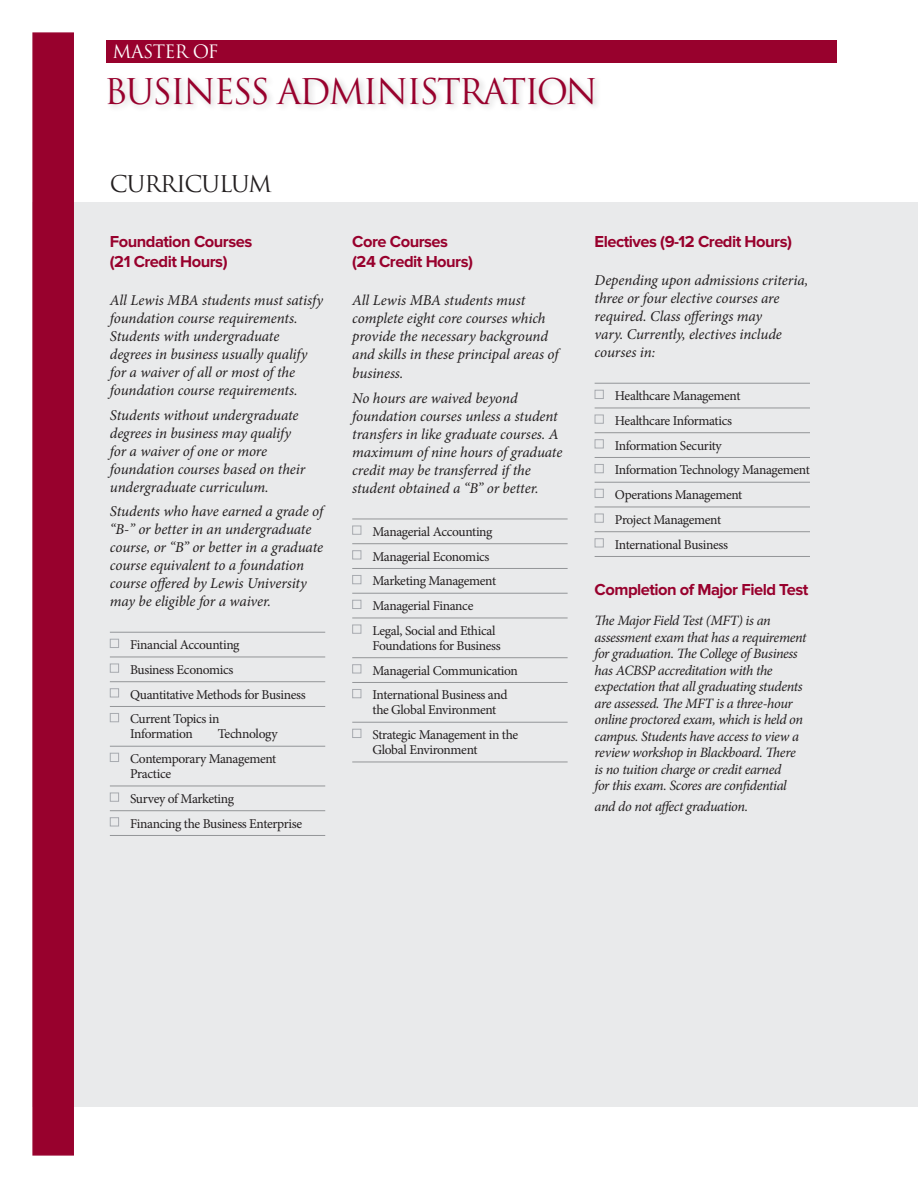
<style>
.page{position:relative;width:918px;height:1188px;background:#fff}
.page>*{position:absolute;margin:0;border:0;box-sizing:border-box;transform-origin:0 0}
.t1{font:34.5px "Trajan Pro";letter-spacing:-.06em;color:#98012d}
.Degree_Names_Brown{font:22.5px "Trajan Pro";letter-spacing:-.05em;color:#231f20}
.t2{font:18px "Trajan Pro";letter-spacing:-.04em;color:#fff}
.Degree_Names_Brown-2{font:700 16.5px/19.5px "Proxima Nova";letter-spacing:-.03em;color:#98012d}
.Italics_Black{font:italic 15px/18px "Minion Pro";letter-spacing:-.01em;color:#231f20}
.Bulletted_Text{font:italic 14.25px/16.5px "Minion Pro";letter-spacing:-.03em;color:#231f20}
.Courses{font:13.5px/15px "Minion Pro";letter-spacing:-.03em;color:#231f20}
</style>
<div class="page">
<div style="left:32px;top:202px;width:886px;height:905px;background:#e9eaeb"></div>
<hr style="left:110px;top:632px;width:215px;height:1px;background:#939598">
<hr style="left:110px;top:657px;width:215px;height:1px;background:#939598">
<hr style="left:110px;top:681px;width:215px;height:1px;background:#939598">
<hr style="left:110px;top:706px;width:215px;height:1px;background:#939598">
<hr style="left:110px;top:746px;width:215px;height:1px;background:#939598">
<hr style="left:110px;top:786px;width:215px;height:1px;background:#939598">
<hr style="left:110px;top:810px;width:215px;height:1px;background:#939598">
<hr style="left:110px;top:835px;width:215px;height:1px;background:#939598">
<div style="left:110px;top:639px;width:9px;height:9px;border:1px solid #a8abb0"></div>
<div style="left:110px;top:664px;width:9px;height:9px;border:1px solid #a8abb0"></div>
<div style="left:110px;top:688px;width:9px;height:9px;border:1px solid #a8abb0"></div>
<div style="left:110px;top:713px;width:9px;height:9px;border:1px solid #a8abb0"></div>
<div style="left:110px;top:753px;width:9px;height:9px;border:1px solid #a8abb0"></div>
<div style="left:110px;top:793px;width:9px;height:9px;border:1px solid #a8abb0"></div>
<div style="left:110px;top:817px;width:9px;height:9px;border:1px solid #a8abb0"></div>
<hr style="left:352px;top:519px;width:216px;height:1px;background:#939598">
<hr style="left:352px;top:543px;width:216px;height:1px;background:#939598">
<hr style="left:352px;top:568px;width:216px;height:1px;background:#939598">
<hr style="left:352px;top:593px;width:216px;height:1px;background:#939598">
<hr style="left:352px;top:618px;width:216px;height:1px;background:#939598">
<hr style="left:352px;top:657px;width:216px;height:1px;background:#939598">
<hr style="left:352px;top:682px;width:216px;height:1px;background:#939598">
<hr style="left:352px;top:722px;width:216px;height:1px;background:#939598">
<hr style="left:352px;top:762px;width:216px;height:1px;background:#939598">
<div style="left:352px;top:526px;width:9px;height:9px;border:1px solid #a8abb0"></div>
<div style="left:352px;top:550px;width:9px;height:9px;border:1px solid #a8abb0"></div>
<div style="left:352px;top:575px;width:9px;height:9px;border:1px solid #a8abb0"></div>
<div style="left:352px;top:600px;width:9px;height:9px;border:1px solid #a8abb0"></div>
<div style="left:352px;top:625px;width:9px;height:9px;border:1px solid #a8abb0"></div>
<div style="left:352px;top:664px;width:9px;height:9px;border:1px solid #a8abb0"></div>
<div style="left:352px;top:689px;width:9px;height:9px;border:1px solid #a8abb0"></div>
<div style="left:352px;top:729px;width:9px;height:9px;border:1px solid #a8abb0"></div>
<hr style="left:595px;top:383px;width:215px;height:1px;background:#939598">
<hr style="left:595px;top:408px;width:215px;height:1px;background:#939598">
<hr style="left:595px;top:432px;width:215px;height:1px;background:#939598">
<hr style="left:595px;top:457px;width:215px;height:1px;background:#939598">
<hr style="left:595px;top:482px;width:215px;height:1px;background:#939598">
<hr style="left:595px;top:507px;width:215px;height:1px;background:#939598">
<hr style="left:595px;top:531px;width:215px;height:1px;background:#939598">
<hr style="left:595px;top:556px;width:215px;height:1px;background:#939598">
<div style="left:595px;top:390px;width:9px;height:9px;border:1px solid #a8abb0"></div>
<div style="left:595px;top:415px;width:9px;height:9px;border:1px solid #a8abb0"></div>
<div style="left:595px;top:439px;width:9px;height:9px;border:1px solid #a8abb0"></div>
<div style="left:595px;top:464px;width:9px;height:9px;border:1px solid #a8abb0"></div>
<div style="left:595px;top:489px;width:9px;height:9px;border:1px solid #a8abb0"></div>
<div style="left:595px;top:514px;width:9px;height:9px;border:1px solid #a8abb0"></div>
<div style="left:595px;top:538px;width:9px;height:9px;border:1px solid #a8abb0"></div>
<div style="left:105px;top:74px;width:498px;height:39px;background:#f8f8f8"></div>
<div style="left:106px;top:41px;width:731px;height:22px;background:#98012d"></div>
<div style="left:32px;top:32px;width:42px;height:1124px;background:#98012d;border:2px solid #98012d"></div>
<p class="t2" style="left:113px;top:40px;width:107px">MASTER OF</p>
<p class="t1" style="left:104px;top:69px;width:495px">BUSINESS ADMINISTRATION</p>
<p class="Degree_Names_Brown" style="left:110px;top:170px;width:164px">CURRICULUM</p>
<p class="Degree_Names_Brown-2" style="left:110px;top:232px;width:144px">Foundation Courses (21 Credit Hours)</p>
<p class="Italics_Black" style="left:110px;top:291px;width:215px">All Lewis MBA students must satisfy foundation course requirements.<br>Students with undergraduate degrees in business usually qualify for a waiver of all or most of the foundation course requirements.</p>
<p class="Italics_Black" style="left:110px;top:406px;width:197px">Students without undergraduate degrees in business may qualify for a waiver of one or more foundation courses based on their undergraduate curriculum.</p>
<p class="Italics_Black" style="left:110px;top:502px;width:215px">Students who have earned a grade of “B-” or better in an undergraduate course, or “B” or better in a graduate course equivalent to a foundation course offered by Lewis University may be eligible for a waiver.</p>
<p class="Courses" style="left:130px;top:637px;width:111px">Financial Accounting</p>
<p class="Courses" style="left:130px;top:662px;width:105px">Business Economics</p>
<p class="Courses" style="left:130px;top:687px;width:177px">Quantitative Methods for Business</p>
<p class="Courses" style="left:130px;top:712px;width:91px">Current Topics in<br>Information</p>
<p class="Courses" style="left:218px;top:727px;width:61px">Technology</p>
<p class="Courses" style="left:130px;top:751px;width:148px">Contemporary Management<br>Practice</p>
<p class="Courses" style="left:130px;top:791px;width:106px">Survey of Marketing</p>
<p class="Courses" style="left:130px;top:816px;width:174px">Financing the Business Enterprise</p>
<p class="Degree_Names_Brown-2" style="left:352px;top:232px;width:122px">Core Courses (24 Credit Hours)</p>
<p class="Italics_Black" style="left:352px;top:291px;width:208px">All Lewis MBA students must complete eight core courses which provide the necessary background and skills in these principal areas of</p>
<p class="Italics_Black" style="left:352px;top:364px;width:53px">business.</p>
<p class="Italics_Black" style="left:352px;top:389px;width:212px">No hours are waived beyond foundation courses unless a student transfers in like graduate courses. A maximum of nine hours of graduate credit may be transferred if the student obtained a “B” or better.</p>
<p class="Courses" style="left:372px;top:524px;width:122px">Managerial Accounting</p>
<p class="Courses" style="left:372px;top:549px;width:119px">Managerial Economics</p>
<p class="Courses" style="left:372px;top:574px;width:125px">Marketing Management</p>
<p class="Courses" style="left:372px;top:598px;width:102px">Managerial Finance</p>
<p class="Courses" style="left:372px;top:623px;width:130px">Legal, Social and Ethical<br>Foundations for Business</p>
<p class="Courses" style="left:372px;top:663px;width:147px">Managerial Communication</p>
<p class="Courses" style="left:372px;top:688px;width:137px">International Business and the Global Environment</p>
<p class="Courses" style="left:372px;top:727px;width:147px">Strategic Management in the<br>Global Environment</p>
<p class="Degree_Names_Brown-2" style="left:595px;top:232px;width:199px">Electives (9-12 Credit Hours)</p>
<p class="Italics_Black" style="left:595px;top:271px;width:215px">Depending upon admissions criteria, three or four elective courses are required. Class offerings may<br>vary. Currently, electives include courses in:</p>
<p class="Courses" style="left:615px;top:388px;width:127px">Healthcare Management</p>
<p class="Courses" style="left:615px;top:413px;width:119px">Healthcare Informatics</p>
<p class="Courses" style="left:615px;top:438px;width:108px">Information Security</p>
<p class="Courses" style="left:615px;top:463px;width:197px">Information Technology Management</p>
<p class="Courses" style="left:615px;top:487px;width:129px">Operations Management</p>
<p class="Courses" style="left:615px;top:512px;width:108px">Project Management</p>
<p class="Courses" style="left:615px;top:537px;width:115px">International Business</p>
<p class="Degree_Names_Brown-2" style="left:595px;top:580px;width:215px">Completion of Major Field Test</p>
<p class="Bulletted_Text" style="left:595px;top:612px;width:213px">The Major Field Test (MFT) is an assessment exam that has a requirement for graduation. The College of Business has ACBSP accreditation with the expectation that all graduating students are assessed. The MFT is a three-hour online proctored exam, which is held on campus. Students have access to view a review workshop in Blackboard. There is no tuition charge or credit earned<br>for this exam. Scores are confidential</p>
<p class="Bulletted_Text" style="left:595px;top:798px;width:155px">and do not affect graduation.</p>
</div>
